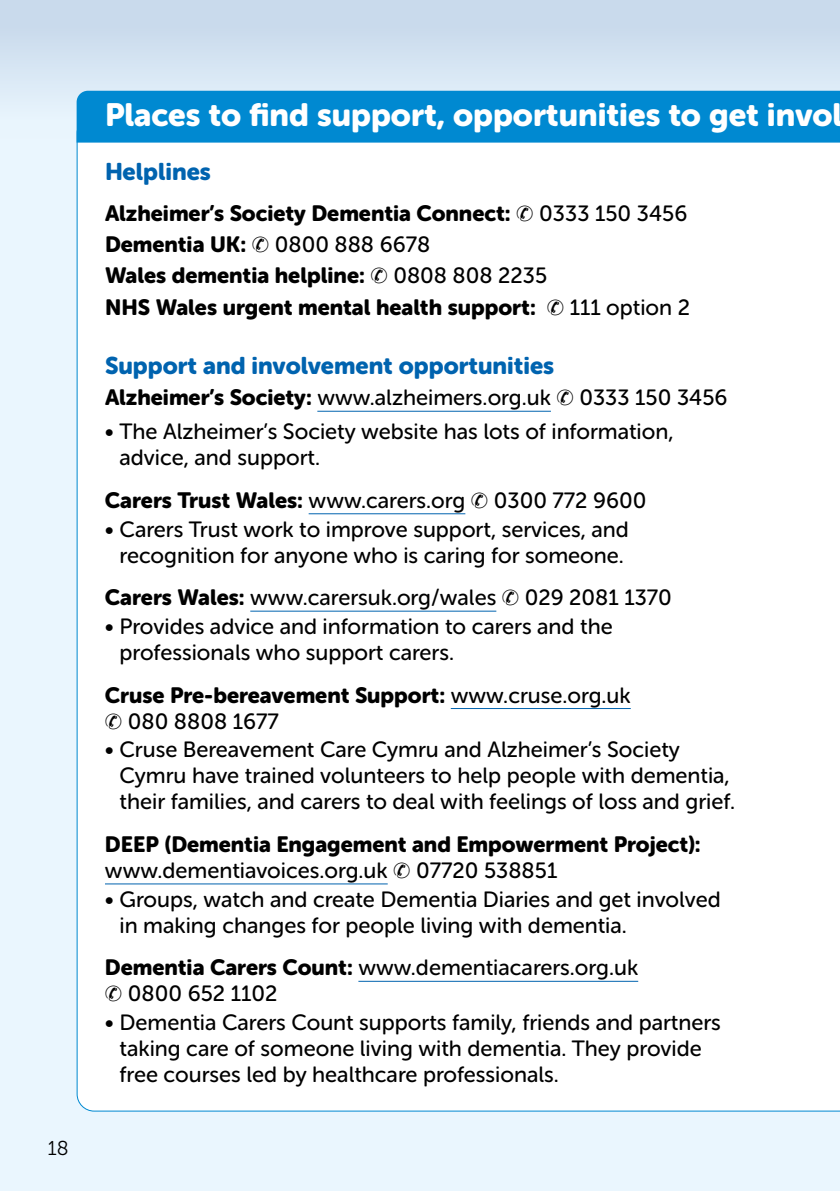
<style>
.page{position:relative;width:840px;height:1191px;background:#fff}
.page>*{position:absolute;margin:0;border:0;box-sizing:border-box;transform-origin:0 0}
.t1{font:32px "Museo Sans Rounded 900";color:#fff}
.t2{font:24px "Museo Sans Rounded 900";color:#0063af}
.t3{font:22px/26px "Museo Sans Rounded 500";color:#000}
.t4{font:22px/31.4px "Museo Sans Rounded 900";color:#000}
.t5{font:20px "Museo Sans Rounded 300";color:#000}
.s1{font-family:"Museo Sans Rounded 500"}
.s2{font-family:"Museo Sans Rounded 900"}
</style>
<div class="page">
<div style="left:0;top:0;width:839px;height:1191px;background:#eaf6fe"></div>
<svg style="left:0;top:0;width:839px;height:140px;fill:#d0e0ef"></svg>
<div style="left:77px;top:143px;width:762px;height:968px;background:#fff"></div>
<div style="left:77px;top:91px;width:762px;height:52px;background:#0089d1"></div>
<hr style="left:317px;top:411px;width:233px;height:1px;background:#0063af">
<hr style="left:308px;top:513px;width:157px;height:1px;background:#0063af">
<hr style="left:250px;top:611px;width:246px;height:1px;background:#0063af">
<hr style="left:450px;top:708px;width:180px;height:1px;background:#0063af">
<hr style="left:105px;top:883px;width:282px;height:1px;background:#0063af">
<hr style="left:358px;top:981px;width:280px;height:1px;background:#0063af">
<p class="t5" style="left:48px;top:1137px;width:22px">18</p>
<p class="t1" style="left:105px;top:97px;width:738px">Places to fnd support, opportunities to get invol</p>
<p class="t2" style="left:105px;top:158px;width:107px">Helplines</p>
<p class="t4" style="left:105px;top:197px;width:586px">Alzheimer’s Society Dementia Connect: ✆ <span class="s1">0333 150 3456<br></span>Dementia UK: ✆ <span class="s1">0800 888 6678<br></span>Wales dementia helpline: ✆ <span class="s1">0808 808 2235<br></span>NHS Wales urgent mental health support: ✆ <span class="s1">111 option 2</span></p>
<p class="t2" style="left:105px;top:351px;width:450px">Support and involvement opportunities</p>
<p class="t3" style="left:105px;top:385px;width:623px"><span class="s2">Alzheimer’s Society:</span> www.alzheimers.org.uk ✆ 0333 150 3456</p>
<p class="t3" style="left:119px;top:419px;width:555px;text-indent:-15px">• The Alzheimer’s Society website has lots of information, advice, and support.</p>
<p class="t3" style="left:105px;top:487px;width:542px"><span class="s2">Carers Trust Wales:</span> www.carers.org ✆ 0300 772 9600</p>
<p class="t3" style="left:105px;top:516px;width:525px;text-align:center">• Carers Trust work to improve support, services, and recognition for anyone who is caring for someone.</p>
<p class="t3" style="left:105px;top:584px;width:568px"><span class="s2">Carers Wales:</span> www.carersuk.org/wales ✆ 029 2081 1370</p>
<p class="t3" style="left:119px;top:613px;width:494px;text-indent:-15px">• Provides advice and information to carers and the professionals who support carers.</p>
<p class="t4" style="left:105px;top:682px;width:527px;line-height:26px">Cruse Pre-bereavement Support: <span class="s1">www.cruse.org.uk </span>✆ <span class="s1">080 8808 1677</span></p>
<p class="t3" style="left:119px;top:737px;width:616px;text-indent:-15px">• Cruse Bereavement Care Cymru and Alzheimer’s Society<br>Cymru have trained volunteers to help people with dementia, their families, and carers to deal with feelings of loss and grief.</p>
<p class="t4" style="left:105px;top:831px;width:597px;line-height:26px">DEEP (Dementia Engagement and Empowerment Project): <span class="s1">www.dementiavoices.org.uk</span> ✆ <span class="s1">07720 538851</span></p>
<p class="t3" style="left:119px;top:886px;width:602px;text-indent:-15px">• Groups, watch and create Dementia Diaries and get involved in making changes for people living with dementia.</p>
<p class="t3" style="left:105px;top:955px;width:534px"><span class="s2">Dementia Carers Count:</span> www.dementiacarers.org.uk ✆ 0800 652 1102</p>
<p class="t3" style="left:119px;top:1009px;width:602px;text-indent:-15px">• Dementia Carers Count supports family, friends and partners taking care of someone living with dementia. They provide free courses led by healthcare professionals.</p>
</div>
